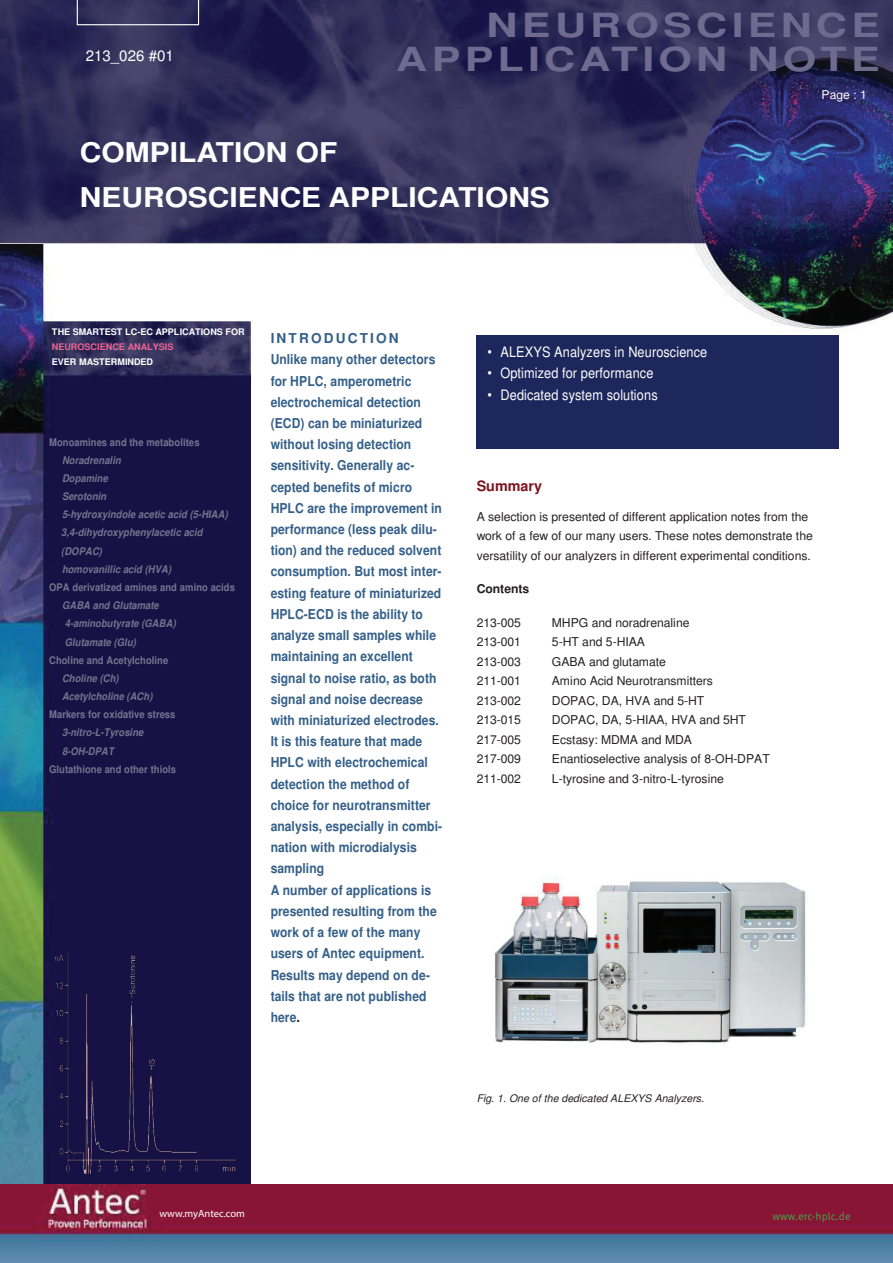
<style>
.page{position:relative;width:893px;height:1263px;background:#fff}
.page>*{position:absolute;margin:0;border:0;box-sizing:border-box;transform-origin:0 0}
.t1{font:700 33.3px/33.3px "Arial";letter-spacing:.095em;color:#6f6b8f;text-align:right;scale:1.3 1}
.t2{font:700 27.3px/45.2px "Arial";color:#fff;scale:1.1 1}
.t3{font:15.15px "Arial";color:#fff}
.t4{font:14.4px "Arial";letter-spacing:.005em;color:#fff;scale:.89 1}
.t5{font:700 14.4px "Arial";color:#7d131e}
.t6{font:700 13.65px/21.1px "Arial";letter-spacing:.005em;color:#356089}
.t7{font:12.15px/19.5px "Arial";letter-spacing:-.005em;color:#231f20}
.t8{font:700 12.15px "Arial";color:#231f20}
.t9{font:12.15px "Arial";color:#fff}
.t10{font:10.8px "Meta Pro";color:#45a748}
.t11{font:italic 700 10.5px/18.1px "Arial";letter-spacing:.005em;color:#74748f;scale:.89 1}
.t12{font:700 10.5px "Arial";letter-spacing:.005em;color:#74748f;scale:.89 1}
.t13{font:italic 10.5px "Arial";color:#231f20}
.t14{font:10.5px "Myriad Pro";color:#fff}
.t15{font:700 9.15px "Arial";letter-spacing:-.005em;color:#fff}
.t16{font:700 9.15px "Arial";color:#f06496}
.s1{font-family:"Verdana";font-size:11.4px;color:#231f20}
</style>
<div class="page">
<img style="left:0;top:0;width:893px;height:344px">
<img style="left:0;top:245px;width:250px;height:939px">
<img style="left:32px;top:950px;width:219px;height:226px">
<img style="left:0;top:1184px;width:893px;height:79px">
<svg style="left:77px;top:0;width:122px;height:25px;background:#3d3b63"></svg>
<img style="left:494px;top:877px;width:312px;height:166px">
<div style="left:477px;top:335px;width:362px;height:114px;background:#1d275b"></div>
<p class="t3" style="left:86px;top:50px;width:90px">213_026 #01</p>
<h1 class="t1" style="left:396px;top:12px;width:374px">NEUROSCIENCE<br>APPLICATION NOTE</h1>
<p class="t9" style="left:821px;top:89px;width:47px">Page : 1</p>
<h2 class="t2" style="left:80px;top:132px;width:429px">COMPILATION OF<br>NEUROSCIENCE APPLICATIONS</h2>
<p class="t15" style="left:52px;top:328px;width:194px">THE SMARTEST LC-EC APPLICATIONS FOR</p>
<p class="t16" style="left:52px;top:343px;width:123px">NEUROSCIENCE ANALYSIS</p>
<p class="t15" style="left:52px;top:358px;width:103px">EVER MASTERMINDED</p>
<p class="t12" style="left:49px;top:438px;width:171px">Monoamines and the metabolites</p>
<p class="t11" style="left:61px;top:452px;width:189px">Noradrenalin<br>Dopamine<br>Serotonin<br>5-hydroxyindole acetic acid (5-HIAA)<br>3,4-dihydroxyphenylacetic acid (DOPAC)<br>homovanillic acid (HVA)</p>
<p class="t12" style="left:49px;top:583px;width:210px">OPA derivatized amines and amino acids</p>
<p class="t11" style="left:62px;top:597px;width:129px">GABA and Glutamate<br>4-aminobutyrate (GABA)<br>Glutamate (Glu)</p>
<p class="t12" style="left:49px;top:656px;width:135px">Choline and Acetylcholine</p>
<p class="t11" style="left:62px;top:670px;width:103px">Choline (Ch)<br>Acetylcholine (ACh)</p>
<p class="t12" style="left:49px;top:710px;width:143px">Markers for oxidative stress</p>
<p class="t11" style="left:62px;top:725px;width:93px">3-nitro-L-Tyrosine<br>8-OH-DPAT</p>
<p class="t12" style="left:49px;top:765px;width:144px">Glutathione and other thiols</p>
<p class="t6" style="left:271px;top:329px;width:173px">INTRODUCTION<br>Unlike many other detectors for HPLC, amperometric electrochemical detection (ECD) can be miniaturized without losing detection sensitivity. Generally ac&shy;cepted benefits of micro<br>HPLC are the improvement in performance (less peak dilu&shy;tion) and the reduced solvent consumption. But most inter&shy;esting feature of miniaturized<br>HPLC-ECD is the ability to analyze small samples while maintaining an excellent signal to noise ratio, as both signal and noise decrease with miniaturized electrodes.<br>It is this feature that made<br>HPLC with electrochemical detection the method of choice for neurotransmitter analysis, especially in combi&shy;nation with microdialysis sampling<br>A number of applications is presented resulting from the work of a few of the many users of Antec equipment.<br>Results may depend on de&shy;tails that are not published here<span class="s1">.</span></p>
<p class="t4" style="left:488px;top:343px;width:248px">• ALEXYS Analyzers in Neuroscience</p>
<p class="t4" style="left:488px;top:364px;width:188px">• Optimized for performance</p>
<p class="t4" style="left:488px;top:385px;width:193px">• Dedicated system solutions</p>
<p class="t5" style="left:477px;top:480px;width:67px">Summary</p>
<p class="t7" style="left:477px;top:507px;width:338px">A selection is presented of different application notes from the work of a few of our many users. These notes demonstrate the versatility of our analyzers in different experimental conditions.</p>
<p class="t8" style="left:477px;top:584px;width:54px">Contents</p>
<p class="t7" style="left:477px;top:613px;width:46px">213-005</p>
<p class="t7" style="left:552px;top:613px;width:139px">MHPG and noradrenaline</p>
<p class="t7" style="left:477px;top:633px;width:46px">213-001</p>
<p class="t7" style="left:552px;top:633px;width:95px">5-HT and 5-HIAA</p>
<p class="t7" style="left:477px;top:652px;width:46px">213-003</p>
<p class="t7" style="left:552px;top:652px;width:116px">GABA and glutamate</p>
<p class="t7" style="left:477px;top:672px;width:46px">211-001</p>
<p class="t7" style="left:552px;top:672px;width:163px">Amino Acid Neurotransmitters</p>
<p class="t7" style="left:477px;top:691px;width:46px">213-002</p>
<p class="t7" style="left:552px;top:691px;width:154px">DOPAC, DA, HVA and 5-HT</p>
<p class="t7" style="left:477px;top:711px;width:46px">213-015</p>
<p class="t7" style="left:552px;top:711px;width:195px">DOPAC, DA, 5-HIAA, HVA and 5HT</p>
<p class="t7" style="left:477px;top:730px;width:46px">217-005</p>
<p class="t7" style="left:552px;top:730px;width:142px">Ecstasy: MDMA and MDA</p>
<p class="t7" style="left:477px;top:750px;width:46px">217-009</p>
<p class="t7" style="left:552px;top:750px;width:219px">Enantioselective analysis of 8-OH-DPAT</p>
<p class="t7" style="left:477px;top:769px;width:46px">211-002</p>
<p class="t7" style="left:552px;top:769px;width:174px">L-tyrosine and 3-nitro-L-tyrosine</p>
<p class="t13" style="left:477px;top:1094px;width:229px">Fig. 1. One of the dedicated ALEXYS Analyzers.</p>
<p class="t14" style="left:159px;top:1207px;width:87px">www.myAntec.com</p>
<p class="t10" style="left:773px;top:1209px;width:80px">www.erc-hplc.de</p>
</div>
